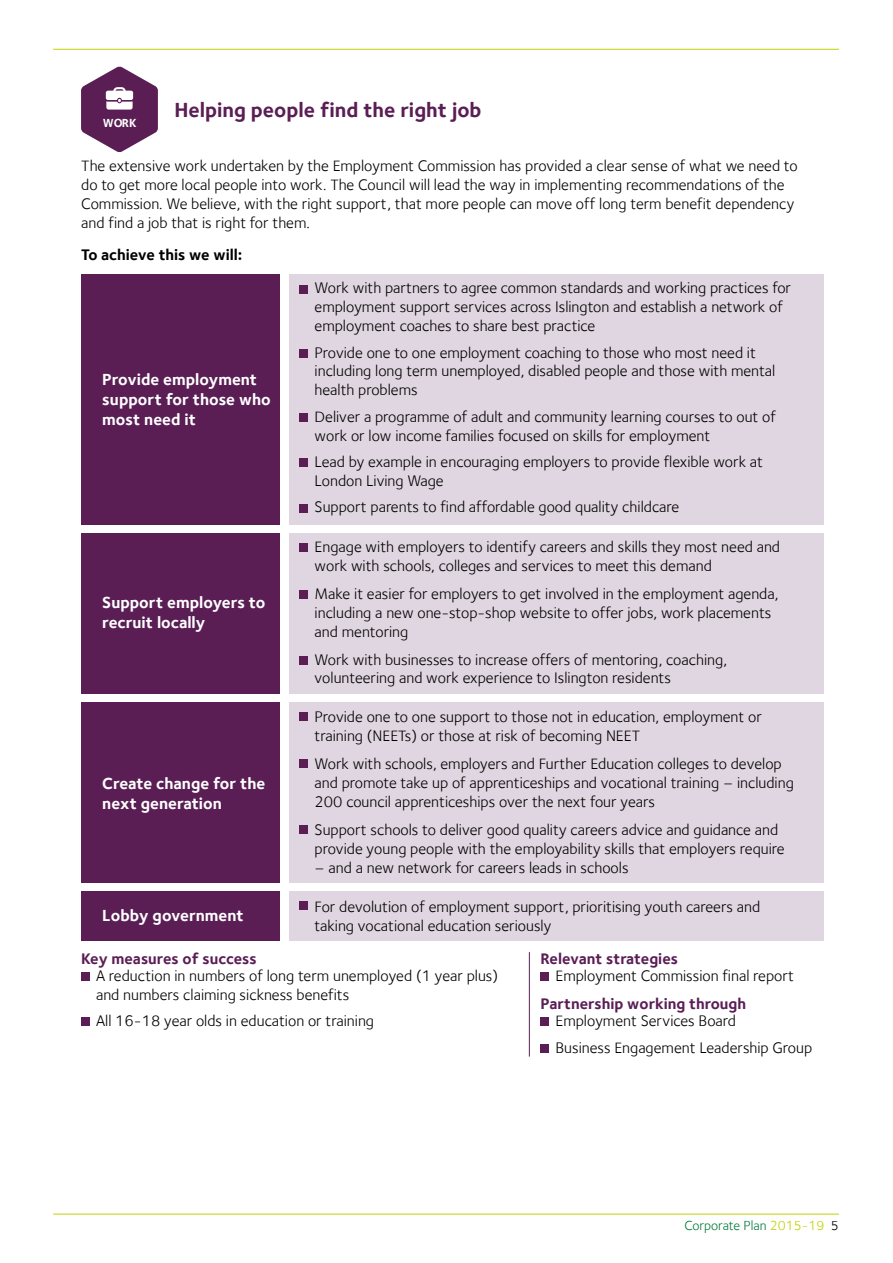
<style>
.page{position:relative;width:893px;height:1263px;background:#fff}
.page>*{position:absolute;margin:0;border:0;box-sizing:border-box;transform-origin:0 0}
.t1{font:700 21px "Foundry Sterling";color:#5a1e55}
.t2{font:700 16.5px/19.8px "Foundry Sterling";color:#fff}
.t3{font:15.75px/18.9px "Foundry Sterling";color:#000}
.t4{font:700 15.75px "Foundry Sterling";color:#5a1e55}
.t5{font:700 15.75px "Foundry Sterling";color:#000}
.t6{font:13.5px "Foundry Sterling";color:#007a38}
.t7{font:700 12px "Foundry Sterling";color:#fff}
.s1{color:#c2d100}
.s2{color:#000}
</style>
<div class="page">
<hr style="left:53px;top:1214px;width:786px;height:1px;background:#c2d100">
<hr style="left:53px;top:49px;width:786px;height:1px;background:#c2d100">
<div style="left:81px;top:274px;width:199px;height:251px;background:#5a1e55"></div>
<div style="left:81px;top:533px;width:199px;height:160px;background:#5a1e55"></div>
<div style="left:81px;top:702px;width:199px;height:180px;background:#5a1e55"></div>
<div style="left:81px;top:891px;width:199px;height:49px;background:#5a1e55"></div>
<div style="left:290px;top:274px;width:534px;height:251px;background:#e0d6e1"></div>
<div style="left:290px;top:533px;width:534px;height:160px;background:#e0d6e1"></div>
<div style="left:290px;top:702px;width:534px;height:180px;background:#e0d6e1"></div>
<div style="left:290px;top:891px;width:534px;height:49px;background:#e0d6e1"></div>
<div style="left:300px;top:285px;width:8px;height:8px;background:#5a1e55"></div>
<div style="left:300px;top:349px;width:8px;height:9px;background:#5a1e55"></div>
<div style="left:300px;top:413px;width:8px;height:9px;background:#5a1e55"></div>
<div style="left:300px;top:459px;width:8px;height:8px;background:#5a1e55"></div>
<div style="left:300px;top:504px;width:8px;height:8px;background:#5a1e55"></div>
<div style="left:300px;top:543px;width:8px;height:9px;background:#5a1e55"></div>
<div style="left:300px;top:590px;width:8px;height:9px;background:#5a1e55"></div>
<div style="left:300px;top:656px;width:8px;height:8px;background:#5a1e55"></div>
<div style="left:300px;top:712px;width:8px;height:9px;background:#5a1e55"></div>
<div style="left:300px;top:759px;width:8px;height:9px;background:#5a1e55"></div>
<div style="left:300px;top:825px;width:8px;height:8px;background:#5a1e55"></div>
<div style="left:300px;top:902px;width:8px;height:8px;background:#5a1e55"></div>
<div style="left:81px;top:972px;width:9px;height:9px;background:#5a1e55"></div>
<div style="left:81px;top:1018px;width:9px;height:8px;background:#5a1e55"></div>
<div style="left:540px;top:972px;width:9px;height:9px;background:#5a1e55"></div>
<div style="left:540px;top:1018px;width:9px;height:8px;background:#5a1e55"></div>
<div style="left:540px;top:1044px;width:9px;height:9px;background:#5a1e55"></div>
<hr style="left:529px;top:952px;width:1px;height:104px;background:#5a1e55">
<svg style="left:81px;top:66px;width:77px;height:86px"></svg>
<p class="t7" style="left:103px;top:116px;width:35px">WORK</p>
<h1 class="t1" style="left:174px;top:97px;width:309px">Helping people find the right job</h1>
<p class="t3" style="left:81px;top:156px;width:718px">The extensive work undertaken by the Employment Commission has provided a clear sense of what we need to do to get more local people into work. The Council will lead the way in implementing recommendations of the Commission. We believe, with the right support, that more people can move off long term benefit dependency and find a job that is right for them.</p>
<p class="t5" style="left:81px;top:245px;width:163px">To achieve this we will:</p>
<p class="t2" style="left:102px;top:370px;width:170px">Provide employment support for those who most need it</p>
<p class="t2" style="left:102px;top:592px;width:165px">Support employers to recruit locally</p>
<p class="t2" style="left:102px;top:773px;width:165px">Create change for the next generation</p>
<p class="t2" style="left:102px;top:905px;width:143px">Lobby government</p>
<p class="t3" style="left:315px;top:278px;width:478px">Work with partners to agree common standards and working practices for employment support services across Islington and establish a network of employment coaches to share best practice</p>
<p class="t3" style="left:315px;top:343px;width:462px">Provide one to one employment coaching to those who most need it including long term unemployed, disabled people and those with mental health problems</p>
<p class="t3" style="left:315px;top:407px;width:463px">Deliver a programme of adult and community learning courses to out of work or low income families focused on skills for employment</p>
<p class="t3" style="left:315px;top:452px;width:450px">Lead by example in encouraging employers to provide flexible work at<br>London Living Wage</p>
<p class="t3" style="left:315px;top:497px;width:366px">Support parents to find affordable good quality childcare</p>
<p class="t3" style="left:315px;top:537px;width:467px">Engage with employers to identify careers and skills they most need and work with schools, colleges and services to meet this demand</p>
<p class="t3" style="left:315px;top:584px;width:465px">Make it easier for employers to get involved in the employment agenda, including a new one-stop-shop website to offer jobs, work placements and mentoring</p>
<p class="t3" style="left:315px;top:650px;width:414px">Work with businesses to increase offers of mentoring, coaching, volunteering and work experience to Islington residents</p>
<p class="t3" style="left:315px;top:707px;width:449px">Provide one to one support to those not in education, employment or training (NEETs) or those at risk of becoming NEET</p>
<p class="t3" style="left:315px;top:754px;width:481px">Work with schools, employers and Further Education colleges to develop and promote take up of apprenticeships and vocational training – including<br>200 council apprenticeships over the next four years</p>
<p class="t3" style="left:315px;top:820px;width:472px">Support schools to deliver good quality careers advice and guidance and provide young people with the employability skills that employers require</p>
<p class="t3" style="left:315px;top:858px;width:315px">– and a new network for careers leads in schools</p>
<p class="t3" style="left:315px;top:897px;width:447px">For devolution of employment support, prioritising youth careers and taking vocational education seriously</p>
<p class="t4" style="left:81px;top:949px;width:177px">Key measures of success</p>
<p class="t3" style="left:96px;top:966px;width:404px">A reduction in numbers of long term unemployed (1 year plus) and numbers claiming sickness benefits</p>
<p class="t3" style="left:96px;top:1011px;width:280px">All 16-18 year olds in education or training</p>
<p class="t4" style="left:540px;top:949px;width:139px">Relevant strategies</p>
<p class="t3" style="left:555px;top:966px;width:240px">Employment Commission final report</p>
<p class="t4" style="left:540px;top:994px;width:207px">Partnership working through</p>
<p class="t3" style="left:555px;top:1008px;width:258px;line-height:26.4px">Employment Services Board<br>Business Engagement Leadership Group</p>
<p class="t6" style="left:684px;top:1218px;width:156px">Corporate Plan <span class="s1">2015-19</span> <span class="s2">5</span></p>
</div>
